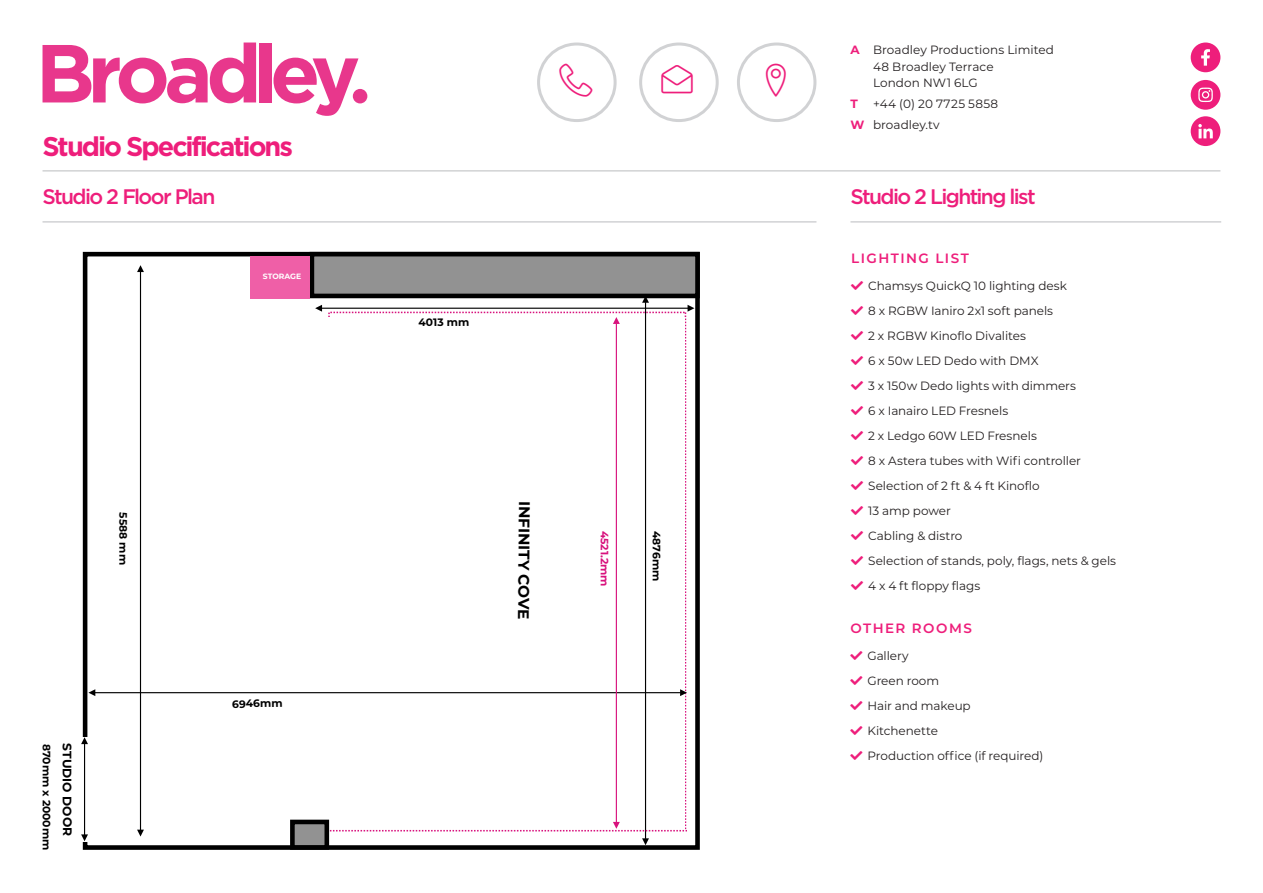
<style>
.page{position:relative;width:1263px;height:893px;background:#fff}
.page>*{position:absolute;margin:0;border:0;box-sizing:border-box;transform-origin:0 0}
.head{font:700 27px "Gotham";letter-spacing:-.075em;color:#ee1e7b}
.head-2{font:500 21px "Gotham";letter-spacing:-.08em;color:#ee1e7b}
.t1{font:700 15.3px "Montserrat";letter-spacing:-.01em;color:#000}
.body{font:600 13.5px "Montserrat";letter-spacing:.11em;color:#ee1e7b}
.t2{font:700 12.3px "Montserrat";letter-spacing:-.005em;color:#000}
.t3{font:12px/16.5px "Montserrat";letter-spacing:-.005em;color:#231f20}
.t4{font:12px "Montserrat";letter-spacing:.03em;color:#231f20}
.t5{font:700 12px "Montserrat";color:#ee1e7b}
.t6{font:700 10.8px "Montserrat";color:#000}
.t7{font:700 10.8px "Montserrat";color:#d8127d}
.t8{font:700 7.65px "Montserrat";letter-spacing:-.01em;color:#fff}
.s1{font-weight:700;color:#ee1e7b}
</style>
<div class="page">
<svg style="left:43px;top:43px;width:213px;height:60px"></svg>
<div style="left:259px;top:43px;width:12px;height:59px;background:#e8378c"></div>
<svg style="left:273px;top:58px;width:85px;height:58px"></svg>
<div style="left:353px;top:89px;width:14px;height:14px;background:#e8378c;border-radius:50%"></div>
<div style="left:737px;top:43px;width:79px;height:79px;border:3px solid #d1d2d4;border-radius:50%"></div>
<div style="left:639px;top:43px;width:80px;height:79px;border:3px solid #d1d2d4;border-radius:50%"></div>
<div style="left:537px;top:43px;width:80px;height:79px;border:3px solid #d1d2d4;border-radius:50%"></div>
<div style="left:1191px;top:80px;width:29px;height:30px;background:#ee1e7b;border-radius:50%"></div>
<svg style="left:1198px;top:88px;width:15px;height:14px"></svg>
<div style="left:1191px;top:116px;width:29px;height:30px;background:#ee1e7b;border-radius:50%"></div>
<svg style="left:1198px;top:124px;width:15px;height:14px"></svg>
<div style="left:1191px;top:43px;width:29px;height:29px;background:#ee1e7b;border-radius:50%"></div>
<svg style="left:1201px;top:49px;width:9px;height:17px"></svg>
<hr style="left:43px;top:170px;width:1177px;height:2px;background:#d1d2d4">
<hr style="left:43px;top:221px;width:773px;height:2px;background:#d1d2d4">
<hr style="left:850px;top:221px;width:371px;height:2px;background:#d1d2d4">
<div style="left:83px;top:252px;width:617px;height:598px;border:5px solid #000"></div>
<hr style="left:95px;top:692px;width:586px;height:1px;background:#000">
<svg style="left:680px;top:689px;width:7px;height:7px"></svg>
<svg style="left:88px;top:689px;width:7px;height:7px"></svg>
<hr style="left:645px;top:302px;width:1px;height:537px;background:#000">
<svg style="left:642px;top:838px;width:7px;height:7px"></svg>
<svg style="left:642px;top:298px;width:7px;height:5px"></svg>
<hr style="left:321px;top:308px;width:367px;height:1px;background:#000">
<svg style="left:687px;top:305px;width:7px;height:7px"></svg>
<svg style="left:315px;top:305px;width:7px;height:7px"></svg>
<hr style="left:616px;top:323px;width:1px;height:499px;background:#d8127d">
<svg style="left:613px;top:317px;width:7px;height:7px"></svg>
<div style="left:73px;top:737px;width:20px;height:104px;background:#fff"></div>
<hr style="left:84px;top:743px;width:1px;height:92px;background:#000">
<svg style="left:81px;top:834px;width:7px;height:7px"></svg>
<svg style="left:81px;top:737px;width:7px;height:7px"></svg>
<hr style="left:140px;top:271px;width:1px;height:559px;background:#000">
<svg style="left:137px;top:830px;width:7px;height:6px"></svg>
<svg style="left:137px;top:265px;width:7px;height:7px"></svg>
<svg style="left:329px;top:822px;width:358px;height:9px"></svg>
<div style="left:292px;top:822px;width:35px;height:25px;background:#929292"></div>
<div style="left:290px;top:820px;width:39px;height:30px;border:5px solid #000"></div>
<div style="left:312px;top:254px;width:385px;height:42px;background:#929292"></div>
<div style="left:310px;top:252px;width:390px;height:46px;border:5px solid #000"></div>
<div style="left:250px;top:256px;width:60px;height:42px;background:#ef5fa7"></div>
<p class="head" style="left:43px;top:130px;width:252px">Studio Specifications</p>
<p class="head-2" style="left:43px;top:184px;width:174px">Studio 2 Floor Plan</p>
<p class="t8" style="left:263px;top:271px;width:40px">STORAGE</p>
<p class="t6" style="left:418px;top:315px;width:52px;rotate:-1deg">4013 mm</p>
<p class="t6" style="left:131px;top:512px;width:54px;rotate:90deg">5588 mm</p>
<p class="t1" style="left:535px;top:501px;width:120px;rotate:90deg">INFINITY COVE</p>
<p class="t6" style="left:54px;top:744px;width:108px;rotate:90deg">870mm x 2000mm</p>
<p class="t2" style="left:76px;top:743px;width:94px;rotate:90deg">STUDIO DOOR</p>
<p class="t6" style="left:232px;top:696px;width:52px;rotate:-1deg">6946mm</p>
<p class="t7" style="left:612px;top:531px;width:57px;rotate:90deg">4521.2mm</p>
<p class="t6" style="left:664px;top:531px;width:52px;rotate:90deg">4876mm</p>
<p class="t3" style="left:873px;top:41px;width:183px;text-indent:-22px"><span class="s1">A</span> Broadley Productions Limited<br>48 Broadley Terrace<br>London NW1 6LG</p>
<p class="t5" style="left:850px;top:95px;width:9px">T</p>
<p class="t4" style="left:873px;top:95px;width:127px">+44 (0) 20 7725 5858</p>
<p class="t3" style="left:850px;top:116px;width:91px"><span class="s1">W</span> broadley.tv</p>
<p class="head-2" style="left:850px;top:184px;width:187px">Studio 2 Lighting list</p>
<p class="body" style="left:851px;top:248px;width:119px">LIGHTING LIST</p>
<p class="t3" style="left:868px;top:277px;width:200px">Chamsys QuickQ 10 lighting desk</p>
<p class="t3" style="left:868px;top:302px;width:186px">8 x RGBW Ianiro 2x1 soft panels</p>
<p class="t3" style="left:868px;top:327px;width:159px">2 x RGBW Kinoflo Divalites</p>
<p class="t3" style="left:868px;top:352px;width:172px">6 x 50w LED Dedo with DMX</p>
<p class="t3" style="left:868px;top:377px;width:209px">3 x 150w Dedo lights with dimmers</p>
<p class="t3" style="left:868px;top:402px;width:142px">6 x Ianairo LED Fresnels</p>
<p class="t3" style="left:868px;top:427px;width:170px">2 x Ledgo 60W LED Fresnels</p>
<p class="t3" style="left:868px;top:452px;width:214px">8 x Astera tubes with Wifi controller</p>
<p class="t3" style="left:868px;top:477px;width:173px">Selection of 2 ft &amp; 4 ft Kinoflo</p>
<p class="t3" style="left:868px;top:502px;width:84px">13 amp power</p>
<p class="t3" style="left:868px;top:527px;width:96px">Cabling &amp; distro</p>
<p class="t3" style="left:868px;top:552px;width:249px">Selection of stands, poly, flags, nets &amp; gels</p>
<p class="t3" style="left:868px;top:577px;width:114px">4 x 4 ft floppy flags</p>
<p class="body" style="left:850px;top:619px;width:123px">OTHER ROOMS</p>
<p class="t3" style="left:867px;top:647px;width:43px">Gallery</p>
<p class="t3" style="left:867px;top:672px;width:73px">Green room</p>
<p class="t3" style="left:867px;top:697px;width:105px">Hair and makeup</p>
<p class="t3" style="left:867px;top:722px;width:72px">Kitchenette</p>
<p class="t3" style="left:867px;top:747px;width:177px">Production office (if required)</p>
</div>
